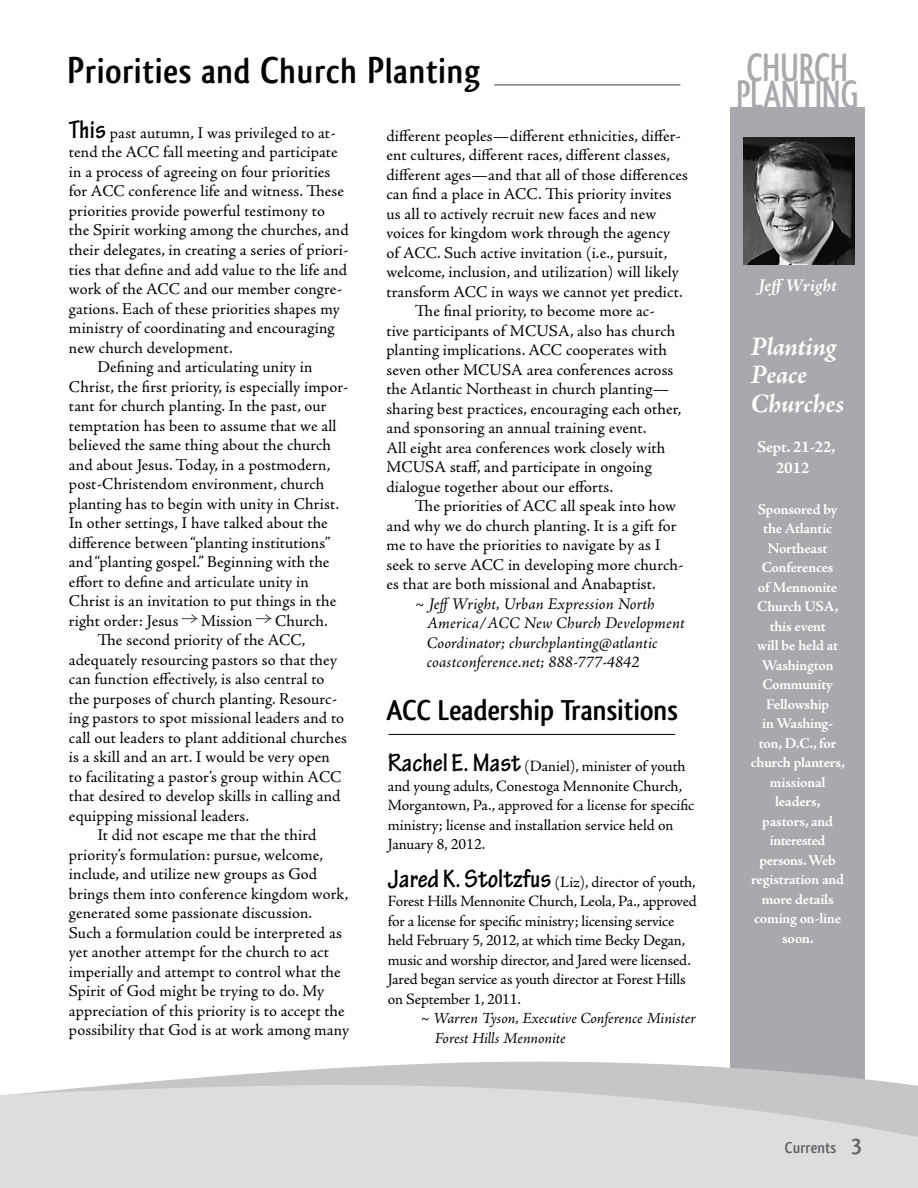
<style>
.page{position:relative;width:918px;height:1188px;background:#fff}
.page>*{position:absolute;margin:0;border:0;box-sizing:border-box;transform-origin:0 0}
.t1{font:700 41.25px "Qlassik";color:#a7a9ac;scale:.8 1}
.t2{font:700 36px "Qlassik";letter-spacing:.02em;color:#000}
.t3{font:700 30px "Qlassik";color:#000}
.t4{font:italic 700 27px/28.5px "Adobe Jenson Pro";letter-spacing:-.015em;color:#fff}
.t5{font:italic 700 18px "Adobe Jenson Pro";letter-spacing:.01em;color:#fff}
.t6{font:16.5px "Adobe Jenson Pro";letter-spacing:.005em;color:#000}
.t7{font:italic 16.5px/19.5px "Adobe Jenson Pro";letter-spacing:.005em;color:#000}
.t8{font:700 16.5px/21px "Adobe Jenson Pro";letter-spacing:-.02em;color:#fff;text-align:center}
.t9{font:700 16.5px "Qlassik";color:#636467}
.t10{font:15.75px/19.5px "Adobe Jenson Pro";letter-spacing:-.01em;color:#000}
.t11{font:italic 15.75px/19.5px "Adobe Jenson Pro";letter-spacing:-.005em;color:#000}
.t12{font:700 15px/19.5px "Adobe Jenson Pro";letter-spacing:-.015em;color:#fff;text-align:center}
.s1{font-size:39px}
.s2{font-family:"Tekton Pro";font-weight:700;font-stretch:condensed;font-size:27px}
.s3{font-size:24px}
</style>
<div class="page">
<div style="left:730px;top:107px;width:135px;height:989px;background:#a7a9ac"></div>
<hr style="left:388px;top:734px;width:287px;height:1px;background:#000">
<svg style="left:182px;top:614px;width:16px;height:9px"></svg>
<svg style="left:256px;top:614px;width:16px;height:9px"></svg>
<img style="left:743px;top:137px;width:112px;height:127px">
<hr style="left:494px;top:85px;width:186px;height:1px;background:#424244">
<svg style="left:184px;top:1061px;width:675px;height:18px;fill:#c5c6c8"></svg>
<svg style="left:0;top:1079px;width:918px;height:109px;background:#d9dadb"></svg>
<h2 class="t2" style="left:68px;top:51px;width:414px"><span class="s1">P</span>riorities and <span class="s1">C</span>hurch <span class="s1">P</span>lanting</h2>
<p class="t6" style="left:69px;top:123px;width:268px"><span class="s2">This</span> past autumn, I was privileged to at-</p>
<p class="t6" style="left:69px;top:143px;width:270px">tend the ACC fall meeting and participate</p>
<p class="t6" style="left:69px;top:162px;width:263px">in a process of agreeing on four priorities</p>
<p class="t6" style="left:69px;top:182px;width:277px">for ACC conference life and witness. These</p>
<p class="t6" style="left:69px;top:201px;width:257px">priorities provide powerful testimony to</p>
<p class="t6" style="left:69px;top:221px;width:281px">the Spirit working among the churches, and</p>
<p class="t6" style="left:69px;top:240px;width:281px">their delegates, in creating a series of priori-</p>
<p class="t6" style="left:69px;top:260px;width:280px">ties that define and add value to the life and</p>
<p class="t6" style="left:69px;top:280px;width:275px">work of the ACC and our member congre-</p>
<p class="t6" style="left:69px;top:299px;width:272px">gations. Each of these priorities shapes my</p>
<p class="t6" style="left:69px;top:319px;width:267px">ministry of coordinating and encouraging</p>
<p class="t6" style="left:69px;top:338px;width:165px">new church development.</p>
<p class="t6" style="left:97px;top:358px;width:217px">Defining and articulating unity in</p>
<p class="t6" style="left:69px;top:377px;width:281px">Christ, the first priority, is especially impor-</p>
<p class="t6" style="left:69px;top:397px;width:259px">tant for church planting. In the past, our</p>
<p class="t6" style="left:69px;top:416px;width:269px">temptation has been to assume that we all</p>
<p class="t6" style="left:69px;top:436px;width:264px">believed the same thing about the church</p>
<p class="t6" style="left:69px;top:455px;width:263px">and about Jesus. Today, in a postmodern,</p>
<p class="t6" style="left:69px;top:475px;width:257px">post-Christendom environment, church</p>
<p class="t6" style="left:69px;top:494px;width:272px">planting has to begin with unity in Christ.</p>
<p class="t6" style="left:69px;top:514px;width:260px">In other settings, I have talked about the</p>
<p class="t6" style="left:69px;top:533px;width:263px">difference between “planting institutions”</p>
<p class="t6" style="left:69px;top:553px;width:262px">and “planting gospel.” Beginning with the</p>
<p class="t6" style="left:69px;top:572px;width:241px">effort to define and articulate unity in</p>
<p class="t6" style="left:69px;top:592px;width:269px">Christ is an invitation to put things in the</p>
<p class="t6" style="left:69px;top:611px;width:111px">right order: Jesus</p>
<p class="t6" style="left:201px;top:611px;width:53px">Mission</p>
<p class="t6" style="left:275px;top:611px;width:54px">Church.</p>
<p class="t6" style="left:97px;top:631px;width:209px">The second priority of the ACC,</p>
<p class="t6" style="left:69px;top:650px;width:270px">adequately resourcing pastors so that they</p>
<p class="t6" style="left:69px;top:670px;width:257px">can function effectively, is also central to</p>
<p class="t6" style="left:69px;top:689px;width:270px">the purposes of church planting. Resourc-</p>
<p class="t6" style="left:69px;top:709px;width:277px">ing pastors to spot missional leaders and to</p>
<p class="t6" style="left:69px;top:728px;width:280px">call out leaders to plant additional churches</p>
<p class="t6" style="left:69px;top:748px;width:262px">is a skill and an art. I would be very open</p>
<p class="t6" style="left:69px;top:767px;width:274px">to facilitating a pastor’s group within ACC</p>
<p class="t6" style="left:69px;top:787px;width:273px">that desired to develop skills in calling and</p>
<p class="t6" style="left:69px;top:806px;width:182px">equipping missional leaders.</p>
<p class="t6" style="left:97px;top:826px;width:220px">It did not escape me that the third</p>
<p class="t6" style="left:69px;top:845px;width:256px">priority’s formulation: pursue, welcome,</p>
<p class="t6" style="left:69px;top:865px;width:250px">include, and utilize new groups as God</p>
<p class="t6" style="left:69px;top:884px;width:281px">brings them into conference kingdom work,</p>
<p class="t6" style="left:69px;top:904px;width:245px">generated some passionate discussion.</p>
<p class="t6" style="left:69px;top:923px;width:275px">Such a formulation could be interpreted as</p>
<p class="t6" style="left:69px;top:943px;width:262px">yet another attempt for the church to act</p>
<p class="t6" style="left:69px;top:962px;width:273px">imperially and attempt to control what the</p>
<p class="t6" style="left:69px;top:982px;width:257px">Spirit of God might be trying to do. My</p>
<p class="t6" style="left:69px;top:1001px;width:277px">appreciation of this priority is to accept the</p>
<p class="t6" style="left:69px;top:1021px;width:282px">possibility that God is at work among many</p>
<p class="t6" style="left:386px;top:126px;width:296px">different peoples—different ethnicities, differ-</p>
<p class="t6" style="left:386px;top:146px;width:285px">ent cultures, different races, different classes,</p>
<p class="t6" style="left:386px;top:165px;width:303px">different ages—and that all of those differences</p>
<p class="t6" style="left:386px;top:185px;width:287px">can find a place in ACC. This priority invites</p>
<p class="t6" style="left:386px;top:204px;width:271px">us all to actively recruit new faces and new</p>
<p class="t6" style="left:386px;top:224px;width:285px">voices for kingdom work through the agency</p>
<p class="t6" style="left:386px;top:243px;width:282px">of ACC. Such active invitation (i.e., pursuit,</p>
<p class="t6" style="left:386px;top:263px;width:294px">welcome, inclusion, and utilization) will likely</p>
<p class="t6" style="left:386px;top:282px;width:298px">transform ACC in ways we cannot yet predict.</p>
<p class="t6" style="left:415px;top:302px;width:241px">The final priority, to become more ac-</p>
<p class="t6" style="left:386px;top:321px;width:290px">tive participants of MCUSA, also has church</p>
<p class="t6" style="left:386px;top:341px;width:282px">planting implications. ACC cooperates with</p>
<p class="t6" style="left:386px;top:360px;width:288px">seven other MCUSA area conferences across</p>
<p class="t6" style="left:386px;top:380px;width:284px">the Atlantic Northeast in church planting—</p>
<p class="t6" style="left:386px;top:399px;width:296px">sharing best practices, encouraging each other,</p>
<p class="t6" style="left:386px;top:419px;width:262px">and sponsoring an annual training event.</p>
<p class="t6" style="left:386px;top:438px;width:280px">All eight area conferences work closely with</p>
<p class="t6" style="left:386px;top:458px;width:267px">MCUSA staff, and participate in ongoing</p>
<p class="t6" style="left:386px;top:477px;width:228px">dialogue together about our efforts.</p>
<p class="t6" style="left:415px;top:497px;width:263px">The priorities of ACC all speak into how</p>
<p class="t6" style="left:386px;top:516px;width:292px">and why we do church planting. It is a gift for</p>
<p class="t6" style="left:386px;top:536px;width:276px">me to have the priorities to navigate by as I</p>
<p class="t6" style="left:386px;top:555px;width:299px">seek to serve ACC in developing more church-</p>
<p class="t6" style="left:386px;top:575px;width:271px">es that are both missional and Anabaptist.</p>
<p class="t7" style="left:427px;top:595px;width:260px;text-indent:-12px">~ JeffWright, Urban Expression North America/ACC New Church Development Coordinator; churchplanting@atlantic coastconference.net; 888-777-4842</p>
<h3 class="t3" style="left:386px;top:693px;width:293px">ACC Leadership Transitions</h3>
<p class="t10" style="left:388px;top:757px;width:308px"><span class="s2">Rachel E. Mast</span> (Daniel), minister of youth and young adults, Conestoga Mennonite Church, Morgantown, Pa., approved for a license for specific ministry; license and installation service held on January 8, 2012.</p>
<p class="t10" style="left:388px;top:872px;width:310px"><span class="s2">Jared K. Stoltzfus</span> (Liz), director of youth, Forest Hills Mennonite Church, Leola, Pa., approved for a license for specific ministry; licensing service held February 5, 2012, at which time Becky Degan, music and worship director, and Jared were licensed.<br>Jared began service as youth director at Forest Hills on September 1, 2011.</p>
<p class="t11" style="left:435px;top:1010px;width:263px;text-indent:-14px">~ Warren Tyson, Executive Conference Minister<br>Forest Hills Mennonite</p>
<h1 class="t1" style="left:747px;top:43px;width:86px">Church</h1>
<h1 class="t1" style="left:736px;top:70px;width:154px">Planting</h1>
<p class="t5" style="left:758px;top:275px;width:80px">JeffWright</p>
<h3 class="t4" style="left:751px;top:334px;width:95px">Planting<br>Peace<br>Churches</h3>
<p class="t8" style="left:757px;top:437px;width:80px">Sept. 21-22,<br>2012</p>
<p class="t12" style="left:751px;top:500px;width:96px">Sponsored by the Atlantic<br>Northeast<br>Conferences<br>of Mennonite<br>Church USA, this event<br>will be held at<br>Washington<br>Community<br>Fellowship<br>in Washing&shy;ton, D.C., for church planters, missional leaders, pastors, and interested persons. Web registration and more details coming on-line soon.</p>
<p class="t9" style="left:785px;top:1138px;width:79px">Currents <span class="s3">3</span></p>
</div>
